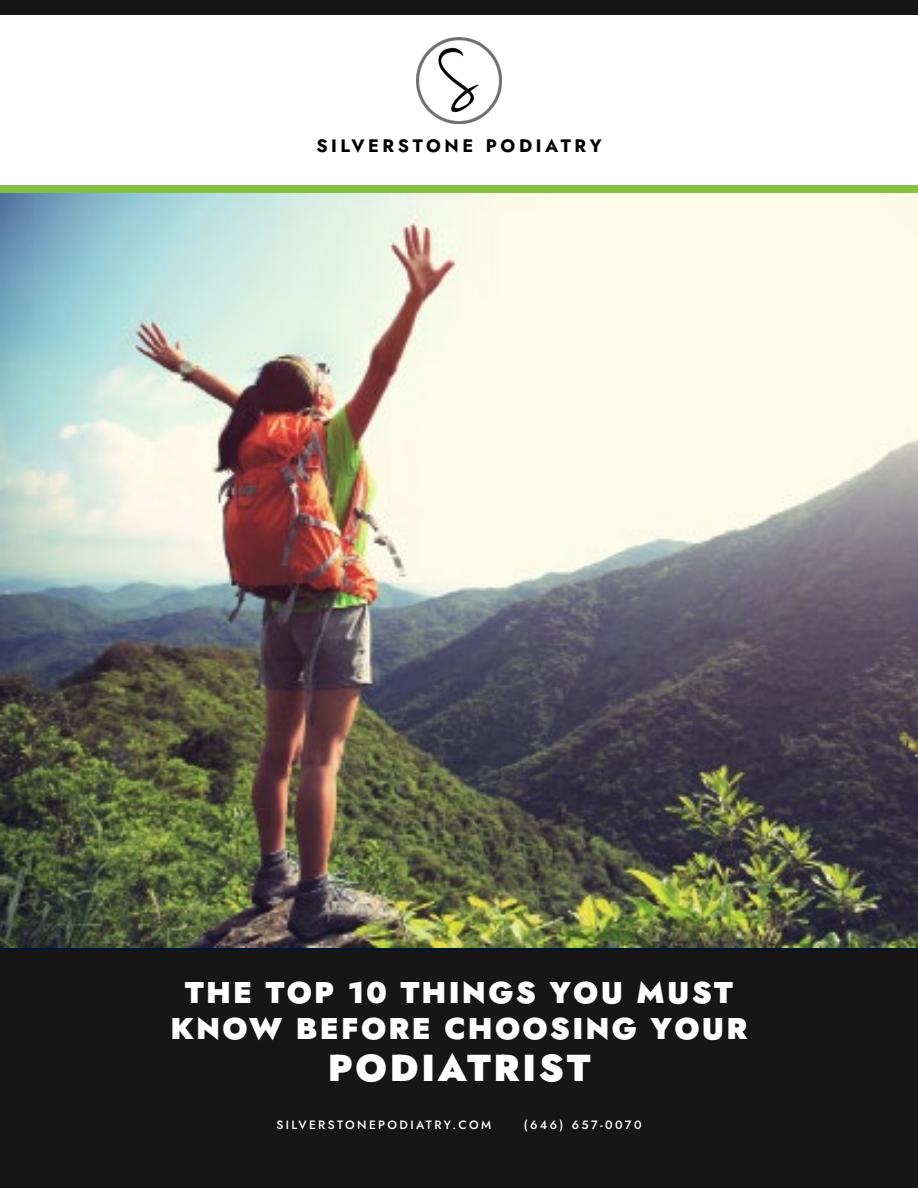
<style>
.page{position:relative;width:918px;height:1188px;background:#fff}
.page>*{position:absolute;margin:0;border:0;box-sizing:border-box;transform-origin:0 0}
.t1{font:900 37.5px "Jost";letter-spacing:.075em;color:#fff}
.t2{font:900 30px/36px "Jost";letter-spacing:.075em;color:#fff;text-align:center}
.t3{font:700 18px "Jost";letter-spacing:.2em;color:#000}
.t4{font:500 12px "Jost";letter-spacing:.2em;color:#fff}
</style>
<div class="page">
<div style="left:0;top:948px;width:918px;height:240px;background:#161616"></div>
<div style="left:0;top:0;width:918px;height:15px;background:#161616"></div>
<img style="left:0;top:192px;width:918px;height:756px">
<div style="left:0;top:185px;width:918px;height:7px;background:#86c042"></div>
<img style="left:416px;top:38px;width:86px;height:85px">
<p class="t3" style="left:316px;top:133px;width:287px">SILVERSTONE PODIATRY</p>
<p class="t2" style="left:170px;top:975px;width:579px">THE TOP 10 THINGS YOU MUST<br>KNOW BEFORE CHOOSING YOUR</p>
<p class="t1" style="left:328px;top:1042px;width:264px">PODIATRIST</p>
<p class="t4" style="left:276px;top:1117px;width:216px">SILVERSTONEPODIATRY.COM</p>
<p class="t4" style="left:524px;top:1117px;width:119px">(646) 657-0070</p>
</div>
